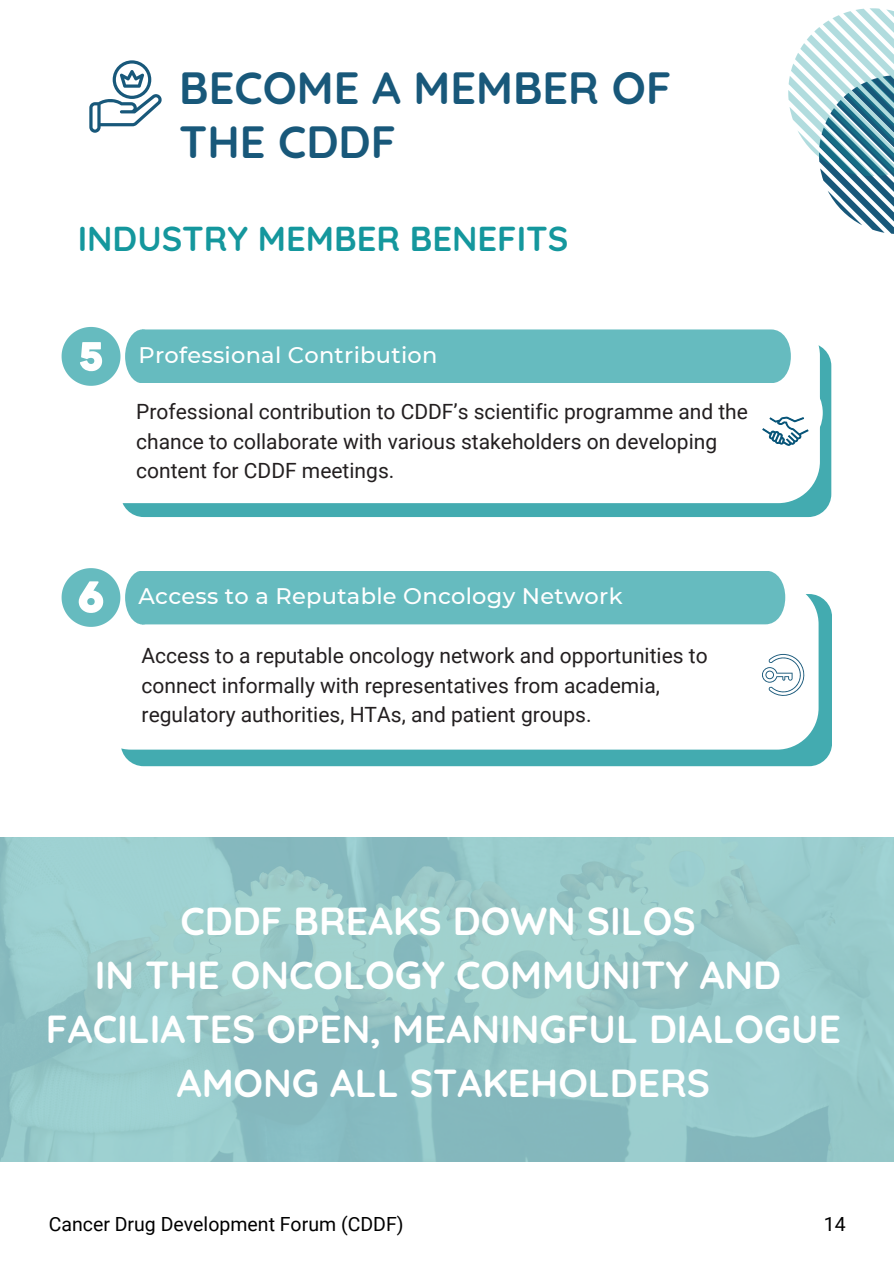
<style>
.page{position:relative;width:894px;height:1264px;background:#fff}
.page>*{position:absolute;margin:0;border:0;box-sizing:border-box;transform-origin:0 0}
.t1{font:700 45px/54px "Quicksand";color:#18587a}
.t2{font:700 39px/54px "Quicksand";color:#fff;text-align:center}
.t3{font:700 34.5px "Quicksand";color:#14979d}
.t4{font:500 22.5px "Montserrat";letter-spacing:.01em;color:#fff}
.t5{font:21px/29.2px "Roboto";color:#231f20}
.t6{font:19.5px "Roboto";color:#000}
</style>
<div class="page">
<svg style="left:89px;top:60px;width:73px;height:73px"></svg>
<svg style="left:788px;top:8px;width:105px;height:226px"></svg>
<div style="left:121px;top:343px;width:710px;height:174px;background:#43abb0;border-radius:23px"></div>
<svg style="left:121px;top:452px;width:698px;height:51px"></svg>
<svg style="left:62px;top:327px;width:760px;height:125px"></svg>
<div style="left:121px;top:594px;width:710px;height:172px;background:#43abb0;border-radius:23px"></div>
<div style="left:89px;top:594px;width:729px;height:155px;background:#fff"></div>
<svg style="left:62px;top:568px;width:723px;height:58px;background:#77c2c6"></svg>
<svg style="left:710px;top:632px;width:94px;height:70px;background:#f5f7f9"></svg>
<svg style="left:0;top:837px;width:893px;height:324px;background:#95c7c8"></svg>
<h5 class="t1" style="left:179px;top:60px;width:493px">BECOME A MEMBER OF<br>THE CDDF</h5>
<h6 class="t3" style="left:78px;top:216px;width:492px">INDUSTRY MEMBER BENEFITS</h6>
<h4 class="t4" style="left:138px;top:341px;width:300px">Professional Contribution</h4>
<h1 class="t5" style="left:136px;top:397px;width:613px">Professional contribution to CDDF’s scientific programme and the chance to collaborate with various stakeholders on developing content for CDDF meetings.</h1>
<p class="t4" style="left:138px;top:582px;width:485px">Access to a Reputable Oncology Network</p>
<h3 class="t5" style="left:141px;top:641px;width:567px">Access to a reputable oncology network and opportunities to connect informally with representatives from academia, regulatory authorities, HTAs, and patient groups.</h3>
<p class="t2" style="left:46px;top:892px;width:796px">CDDF BREAKS DOWN SILOS<br>IN THE ONCOLOGY COMMUNITY AND<br>FACILIATES OPEN, MEANINGFUL DIALOGUE<br>AMONG ALL STAKEHOLDERS</p>
<p class="t6" style="left:49px;top:1213px;width:356px">Cancer Drug Development Forum (CDDF)</p>
<p class="t6" style="left:823px;top:1213px;width:23px">14</p>
</div>
